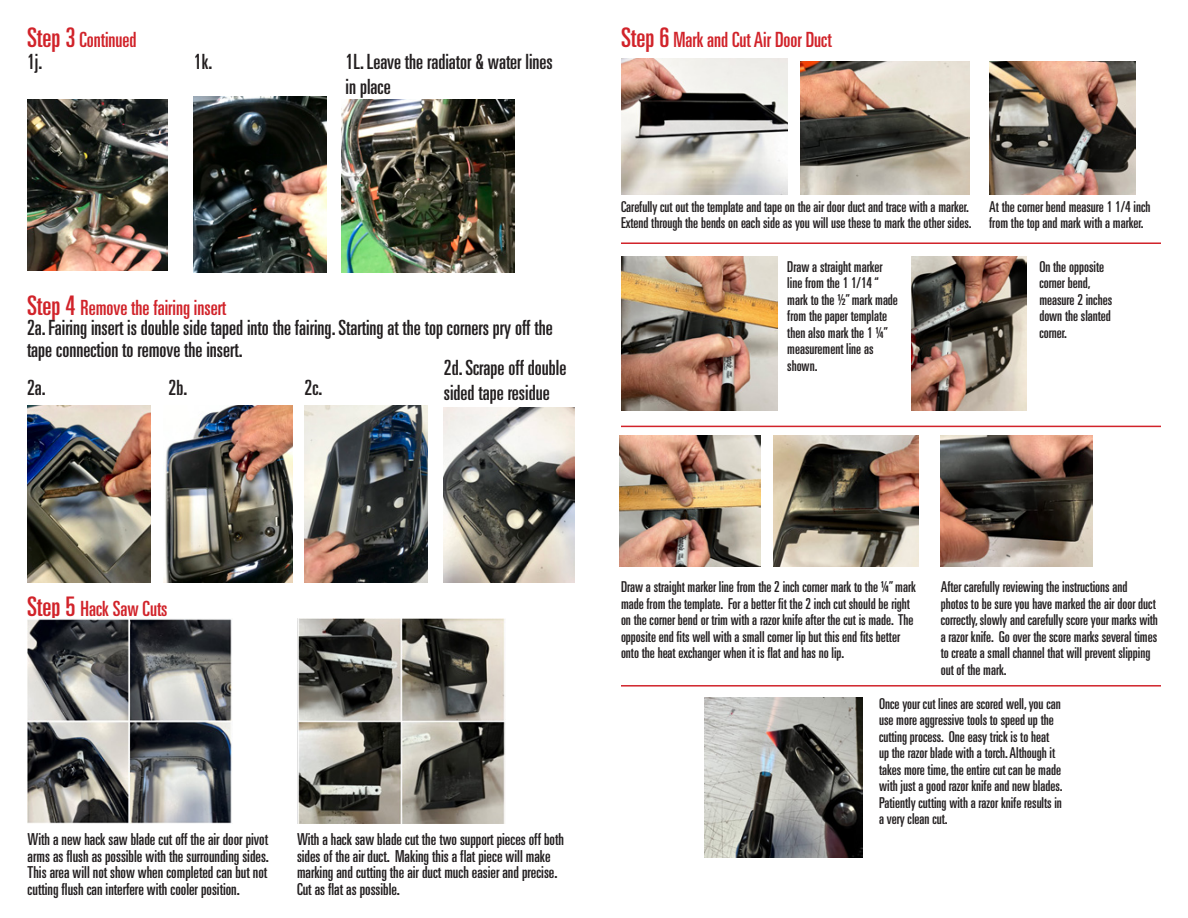
<style>
.page{position:relative;width:1188px;height:918px;background:#fff}
.page>*{position:absolute;margin:0;border:0;box-sizing:border-box;transform-origin:0 0}
.t1{font:ultra-condensed 21px/25.2px "Univers LT Std";color:#231f20}
.t2{font:ultra-condensed 21px "Univers LT Std";color:#d1232a}
.t3{font:ultra-condensed 16.5px/16.5px "Univers LT Std";color:#231f20}
.t4{font:ultra-condensed 15px/16.5px "Univers LT Std";color:#231f20}
.s1{font-size:27px}
</style>
<div class="page">
<img style="left:27px;top:99px;width:141px;height:171px">
<img style="left:193px;top:96px;width:134px;height:177px">
<img style="left:341px;top:99px;width:173px;height:174px">
<img style="left:27px;top:406px;width:123px;height:176px">
<img style="left:163px;top:406px;width:130px;height:176px">
<img style="left:305px;top:405px;width:123px;height:177px">
<img style="left:444px;top:407px;width:131px;height:175px">
<img style="left:28px;top:619px;width:204px;height:204px">
<img style="left:298px;top:619px;width:207px;height:204px">
<img style="left:621px;top:59px;width:166px;height:136px">
<img style="left:989px;top:62px;width:146px;height:132px">
<img style="left:621px;top:256px;width:156px;height:155px">
<img style="left:911px;top:256px;width:116px;height:155px">
<img style="left:800px;top:62px;width:169px;height:133px">
<img style="left:620px;top:436px;width:141px;height:131px">
<img style="left:774px;top:436px;width:145px;height:131px">
<img style="left:941px;top:436px;width:152px;height:131px">
<img style="left:704px;top:698px;width:159px;height:159px">
<hr style="left:621px;top:242px;width:540px;height:2px;background:#d1232a">
<hr style="left:621px;top:426px;width:540px;height:1px;background:#d1232a">
<hr style="left:621px;top:685px;width:540px;height:2px;background:#d1232a">
<p class="t2" style="left:27px;top:27px;width:111px"><span class="s1">Step 3</span> Continued</p>
<p class="t1" style="left:27px;top:48px;width:17px">1j.</p>
<p class="t1" style="left:194px;top:48px;width:20px">1k.</p>
<p class="t1" style="left:346px;top:48px;width:209px">1L. Leave the radiator &amp; water lines in place</p>
<p class="t2" style="left:27px;top:295px;width:201px"><span class="s1">Step 4</span> Remove the fairing insert</p>
<p class="t1" style="left:27px;top:316px;width:527px;line-height:22.2px">2a. Fairing insert is double side taped into the fairing. Starting at the top corners pry off the tape connection to remove the insert.</p>
<p class="t1" style="left:444px;top:355px;width:124px">2d. Scrape off double sided tape residue</p>
<p class="t1" style="left:27px;top:374px;width:20px">2a.</p>
<p class="t1" style="left:169px;top:374px;width:20px">2b.</p>
<p class="t1" style="left:305px;top:374px;width:19px">2c.</p>
<p class="t2" style="left:621px;top:27px;width:212px"><span class="s1">Step 6</span> Mark and Cut Air Door Duct</p>
<p class="t4" style="left:621px;top:198px;width:352px">Carefully cut out the template and tape on the air door duct and trace with a marker.<br>Extend through the bends on each side as you will use these to mark the other sides.</p>
<p class="t4" style="left:787px;top:258px;width:112px">Draw a straight marker line from the 1 1/14 “ mark to the ½” mark made from the paper template then also mark the 1 ¼” measurement line as shown.</p>
<p class="t4" style="left:989px;top:198px;width:163px">At the corner bend measure 1 1/4 inch from the top and mark with a marker.</p>
<p class="t4" style="left:1039px;top:258px;width:74px">On the opposite corner bend, measure 2 inches down the slanted corner.</p>
<p class="t2" style="left:27px;top:597px;width:142px"><span class="s1">Step 5</span> Hack Saw Cuts</p>
<p class="t3" style="left:28px;top:831px;width:243px;text-align:justify">With a new hack saw blade cut off the air door pivot arms as flush as possible with the surrounding sides.<br>This area will not show when completed can but not cutting flush can interfere with cooler position.</p>
<p class="t3" style="left:297px;top:831px;width:268px">With a hack saw blade cut the two support pieces off both sides of the air duct. Making this a flat piece will make marking and cutting the air duct much easier and precise.<br>Cut as flat as possible.</p>
<p class="t4" style="left:621px;top:578px;width:296px">Draw a straight marker line from the 2 inch corner mark to the ¼” mark made from the template. For a better fit the 2 inch cut should be right on the corner bend or trim with a razor knife after the cut is made. The opposite end fits well with a small corner lip but this end fits better onto the heat exchanger when it is flat and has no lip.</p>
<p class="t4" style="left:941px;top:578px;width:219px">After carefully reviewing the instructions and photos to be sure you have marked the air door duct correctly, slowly and carefully score your marks with a razor knife. Go over the score marks several times to create a small channel that will prevent slipping out of the mark.</p>
<p class="t4" style="left:879px;top:695px;width:185px">Once your cut lines are scored well, you can use more aggressive tools to speed up the cutting process. One easy trick is to heat up the razor blade with a torch. Although it takes more time, the entire cut can be made with just a good razor knife and new blades.<br>Patiently cutting with a razor knife results in a very clean cut.</p>
</div>
